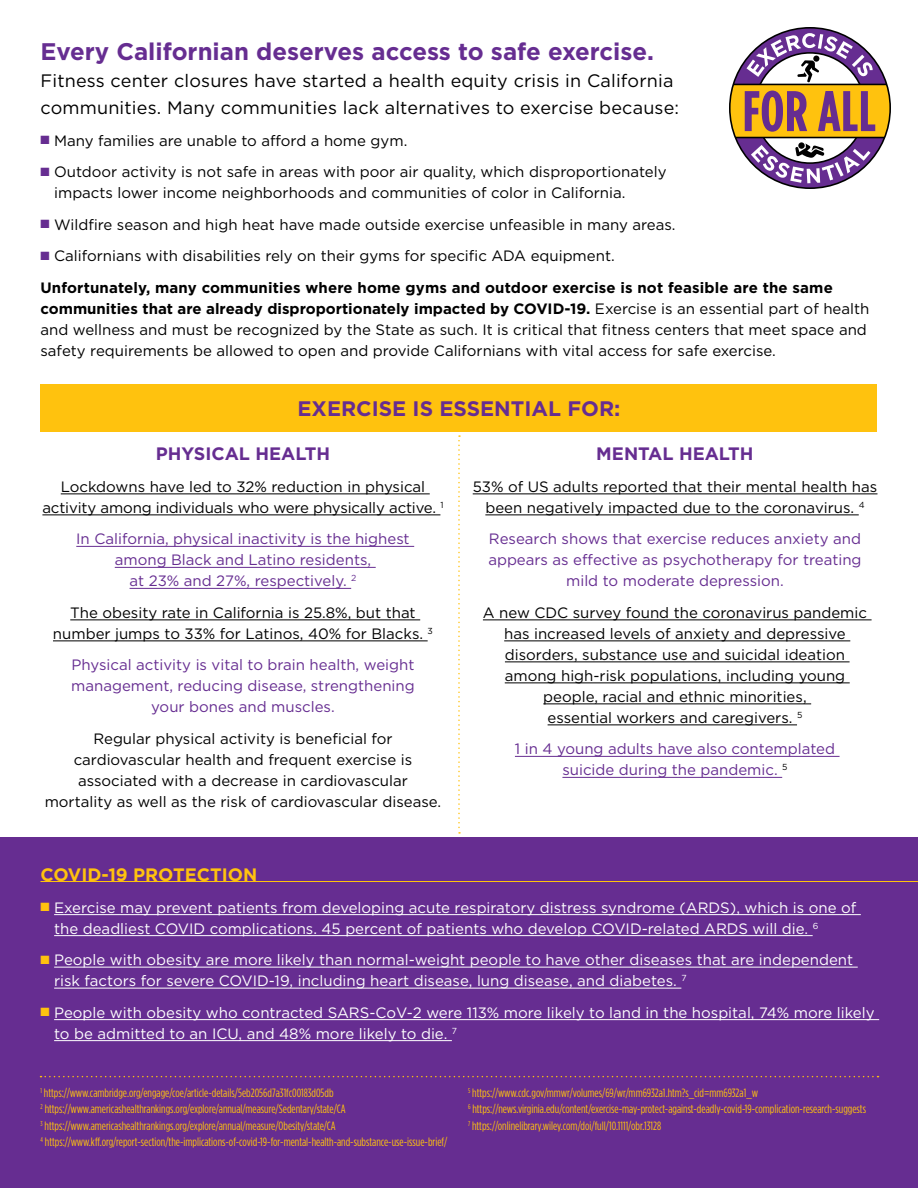
<style>
.page{position:relative;width:918px;height:1188px;background:#fff}
.page>*{position:absolute;margin:0;border:0;box-sizing:border-box;transform-origin:0 0}
.t1{font:700 24px "Gotham";color:#662d91}
.t2{font:700 21px "Gotham";color:#662d91}
.t3{font:18px/27px "Gotham";letter-spacing:.01em;color:#000}
.t4{font:700 18px "Gotham";color:#662d91}
.t5{font:700 18px "Gotham";color:#ffc20e}
.t6{font:15px/21px "Gotham";color:#000;text-align:center}
.t7{font:15px/21px "Gotham";color:#fff}
.t8{font:15px/21px "Gotham";color:#662d91;text-align:center}
.t9{font:700 15px/31.5px "Gotham";letter-spacing:.01em;color:#000}
.t10{font:12px/16.5px "Gotham Condensed";color:#ffc20e}
.s1{color:#662d91}
.s2{font-weight:400}
.s3{font-weight:700}
.s4{color:#ffc20e}
</style>
<div class="page">
<div style="left:0;top:837px;width:918px;height:351px;background:#662d91"></div>
<div style="left:40px;top:385px;width:838px;height:47px;background:#ffc20e"></div>
<svg style="left:730px;top:28px;width:160px;height:160px"></svg>
<svg style="left:730px;top:84px;width:160px;height:54px;background:#e5b21c"></svg>
<hr style="left:733px;top:84px;width:154px;height:1px;background:#000">
<hr style="left:736px;top:137px;width:148px;height:1px;background:#000">
<svg style="left:745px;top:33px;width:130px;height:150px"></svg>
<hr style="left:61px;top:494px;width:369px;height:1px;background:#000">
<hr style="left:42px;top:515px;width:398px;height:1px;background:#000">
<hr style="left:76px;top:546px;width:338px;height:1px;background:#662d91">
<hr style="left:115px;top:567px;width:261px;height:1px;background:#662d91">
<hr style="left:130px;top:588px;width:221px;height:1px;background:#662d91">
<hr style="left:70px;top:620px;width:350px;height:1px;background:#000">
<hr style="left:53px;top:641px;width:375px;height:1px;background:#000">
<hr style="left:473px;top:494px;width:405px;height:1px;background:#000">
<hr style="left:485px;top:515px;width:374px;height:1px;background:#000">
<hr style="left:483px;top:620px;width:389px;height:1px;background:#000">
<hr style="left:504px;top:641px;width:346px;height:1px;background:#000">
<hr style="left:505px;top:662px;width:345px;height:1px;background:#000">
<hr style="left:505px;top:683px;width:345px;height:1px;background:#000">
<hr style="left:543px;top:704px;width:268px;height:1px;background:#000">
<hr style="left:548px;top:725px;width:249px;height:1px;background:#000">
<hr style="left:515px;top:756px;width:325px;height:1px;background:#662d91">
<hr style="left:562px;top:777px;width:220px;height:1px;background:#662d91">
<hr style="left:40px;top:881px;width:878px;height:1px;background:#ffc20e">
<hr style="left:54px;top:914px;width:807px;height:1px;background:#fff">
<hr style="left:54px;top:935px;width:759px;height:1px;background:#fff">
<hr style="left:54px;top:967px;width:804px;height:1px;background:#fff">
<hr style="left:54px;top:988px;width:627px;height:1px;background:#fff">
<hr style="left:54px;top:1019px;width:825px;height:1px;background:#fff">
<hr style="left:54px;top:1040px;width:398px;height:1px;background:#fff">
<svg style="left:458px;top:435px;width:2px;height:399px"></svg>
<svg style="left:40px;top:1076px;width:839px;height:1px"></svg>
<h1 class="t1" style="left:40px;top:38px;width:615px">Every Californian deserves access to safe exercise.</h1>
<p class="t3" style="left:40px;top:67px;width:640px">Fitness center closures have started a health equity crisis in California communities. Many communities lack alternatives to exercise because:</p>
<p class="t6" style="left:40px;top:130px;width:368px"><span class="s1">■</span> Many families are unable to afford a home gym.</p>
<p class="t6" style="left:54px;top:161px;width:614px;text-align:left;text-indent:-14px"><span class="s1">■</span> Outdoor activity is not safe in areas with poor air quality, which disproportionately impacts lower income neighborhoods and communities of color in California.</p>
<p class="t6" style="left:40px;top:214px;width:637px"><span class="s1">■</span> Wildfire season and high heat have made outside exercise unfeasible in many areas.</p>
<p class="t9" style="left:40px;top:240px;width:794px"><span class="s1">■</span> <span class="s2">Californians with disabilities rely on their gyms for specific ADA equipment.<br></span>Unfortunately, many communities where home gyms and outdoor exercise is not feasible are the same</p>
<p class="t6" style="left:40px;top:298px;width:830px;text-align:left"><span class="s3">communities that are already disproportionately impacted by COVID-19.</span> Exercise is an essential part of health and wellness and must be recognized by the State as such. It is critical that fitness centers that meet space and safety requirements be allowed to open and provide Californians with vital access for safe exercise.</p>
<h2 class="t2" style="left:298px;top:396px;width:324px">EXERCISE IS ESSENTIAL FOR:</h2>
<p class="t4" style="left:156px;top:444px;width:176px">PHYSICAL HEALTH</p>
<p class="t6" style="left:42px;top:476px;width:403px">Lockdowns have led to 32% reduction in physical activity among individuals who were physically active. <sup>1</sup></p>
<p class="t8" style="left:76px;top:528px;width:335px">In California, physical inactivity is the highest among Black and Latino residents,<br>at 23% and 27%, respectively. <sup>2</sup></p>
<p class="t6" style="left:53px;top:602px;width:382px">The obesity rate in California is 25.8%, but that number jumps to 33% for Latinos, 40% for Blacks. <sup>3</sup></p>
<p class="t8" style="left:71px;top:654px;width:345px">Physical activity is vital to brain health, weight management, reducing disease, strengthening your bones and muscles.</p>
<p class="t6" style="left:45px;top:728px;width:398px">Regular physical activity is beneficial for cardiovascular health and frequent exercise is associated with a decrease in cardiovascular mortality as well as the risk of cardiovascular disease.</p>
<p class="t4" style="left:596px;top:444px;width:159px">MENTAL HEALTH</p>
<p class="t6" style="left:473px;top:476px;width:406px">53% of US adults reported that their mental health has been negatively impacted due to the coronavirus. <sup>4</sup></p>
<p class="t8" style="left:488px;top:528px;width:375px">Research shows that exercise reduces anxiety and appears as effective as psychotherapy for treating mild to moderate depression.</p>
<p class="t6" style="left:483px;top:602px;width:386px">A new CDC survey found the coronavirus pandemic has increased levels of anxiety and depressive disorders, substance use and suicidal ideation among high-risk populations, including young people, racial and ethnic minorities,<br>essential workers and caregivers. <sup>5</sup></p>
<p class="t8" style="left:515px;top:738px;width:322px">1 in 4 young adults have also contemplated suicide during the pandemic. <sup>5</sup></p>
<p class="t5" style="left:40px;top:864px;width:218px">COVID-19 PROTECTION</p>
<p class="t7" style="left:54px;top:897px;width:804px;text-indent:-14px"><span class="s4">■</span> Exercise may prevent patients from developing acute respiratory distress syndrome (ARDS), which is one of the deadliest COVID complications. 45 percent of patients who develop COVID-related ARDS will die. <sup>6</sup></p>
<p class="t7" style="left:54px;top:949px;width:801px;text-indent:-14px"><span class="s4">■</span> People with obesity are more likely than normal-weight people to have other diseases that are independent risk factors for severe COVID-19, including heart disease, lung disease, and diabetes. <sup>7</sup></p>
<p class="t7" style="left:54px;top:1002px;width:822px;text-indent:-14px"><span class="s4">■</span> People with obesity who contracted SARS-CoV-2 were 113% more likely to land in the hospital, 74% more likely to be admitted to an ICU, and 48% more likely to die. <sup>7</sup></p>
<p class="t10" style="left:40px;top:1084px;width:408px"><sup>1</sup> https://www.cambridge.org/engage/coe/article-details/5eb2056d7a31fc00183d05db<br><sup>2</sup> https://www.americashealthrankings.org/explore/annual/measure/Sedentary/state/CA<br><sup>3</sup> https://www.americashealthrankings.org/explore/annual/measure/Obesity/state/CA<br><sup>4</sup> https://www.kff.org/report-section/the-implications-of-covid-19-for-mental-health-and-substance-use-issue-brief/</p>
<p class="t10" style="left:468px;top:1084px;width:400px"><sup>5</sup> https://www.cdc.gov/mmwr/volumes/69/wr/mm6932a1.htm?s_cid=mm6932a1_w<br><sup>6</sup> https://news.virginia.edu/content/exercise-may-protect-against-deadly-covid-19-complication-research-suggests<br><sup>7</sup> https://onlinelibrary.wiley.com/doi/full/10.1111/obr.13128</p>
</div>
